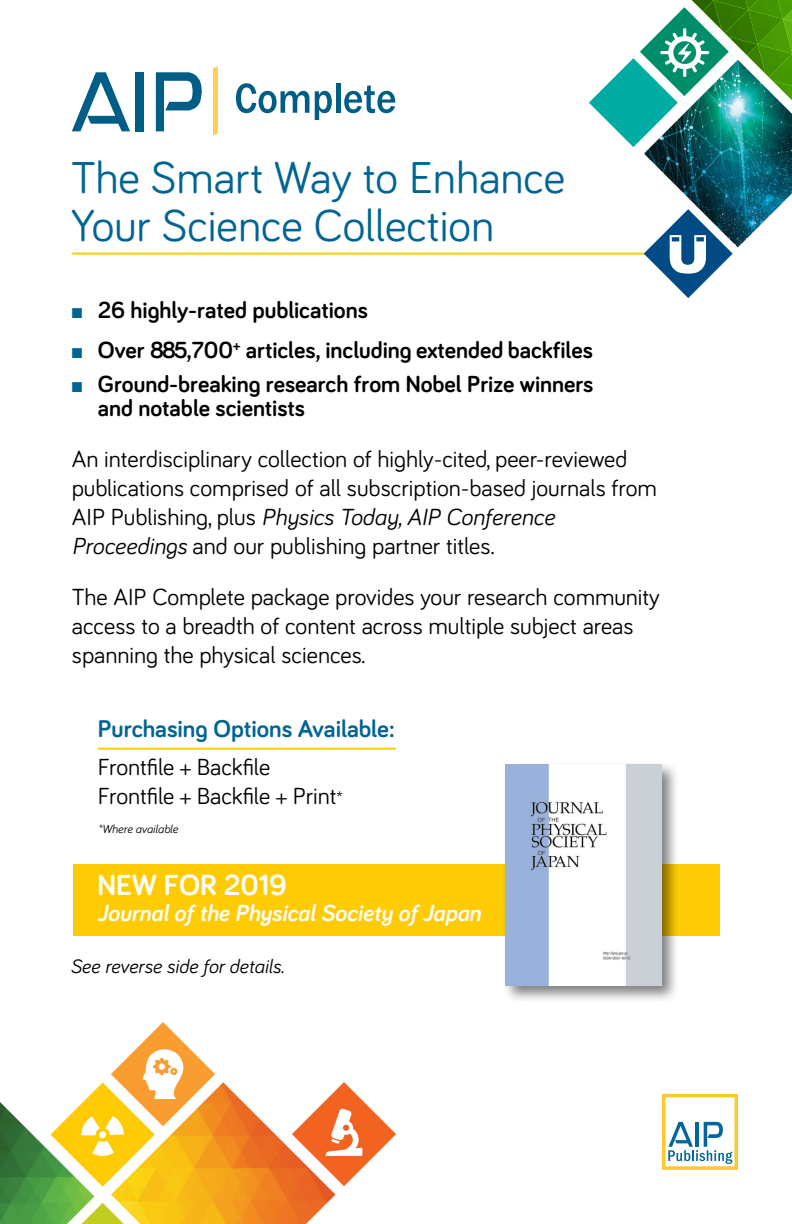
<style>
.page{position:relative;width:792px;height:1224px;background:#fff}
.page>*{position:absolute;margin:0;border:0;box-sizing:border-box;transform-origin:0 0}
.t1{font:46px/48px "Bariol";color:#006594}
.t2{font:700 30px "Bariol";color:#fff}
.t3{font:700 25px "Bariol";color:#006594}
.t4{font:24px/29px "Bariol";color:#000}
.t5{font:700 24px/24px "Bariol";color:#000}
.t6{font:italic 700 24px "Bariol";color:#fff}
.t7{font:italic 20px "Bariol";color:#000}
.t8{font:italic 12px "Bariol";color:#000}
.s1{color:#006594}
.s2{font-style:italic}
.s3{font-size:18px}
</style>
<div class="page">
<hr style="left:72px;top:253px;width:648px;height:2px;background:#ffcb05">
<div style="left:73px;top:864px;width:647px;height:72px;background:#ffcb05"></div>
<svg style="left:0;top:1022px;width:396px;height:202px"></svg>
<svg style="left:236px;top:83px;width:73px;height:30px"></svg>
<svg style="left:315px;top:91px;width:17px;height:29px"></svg>
<hr style="left:336px;top:84px;width:4px;height:29px;background:#005d85">
<svg style="left:344px;top:85px;width:51px;height:28px"></svg>
<svg style="left:72px;top:72px;width:58px;height:59px"></svg>
<div style="left:135px;top:72px;width:9px;height:59px;background:#005d85"></div>
<svg style="left:156px;top:72px;width:46px;height:59px"></svg>
<svg style="left:213px;top:66px;width:5px;height:69px"></svg>
<div style="left:502px;top:761px;width:178px;height:242px;background:#000;opacity:.5"></div>
<img style="left:506px;top:765px;width:156px;height:221px">
<svg style="left:662px;top:1094px;width:76px;height:76px"></svg>
<svg style="left:589px;top:0;width:203px;height:298px"></svg>
<hr style="left:98px;top:748px;width:298px;height:2px;background:#ffcb05">
<h1 class="t1" style="left:71px;top:152px;width:496px">The Smart Way to Enhance<br>Your Science Collection</h1>
<p class="t5" style="left:72px;top:297px;width:298px"><span class="s1">■</span> 26 highly-rated publications</p>
<p class="t5" style="left:72px;top:337px;width:523px"><span class="s1">■</span> Over 885,700<sup>+</sup> articles, including extended backfiles</p>
<p class="t5" style="left:98px;top:372px;width:497px;text-indent:-26px"><span class="s1">■</span> Ground-breaking research from Nobel Prize winners and notable scientists</p>
<p class="t4" style="left:72px;top:443px;width:587px">An interdisciplinary collection of highly-cited, peer-reviewed publications comprised of all subscription-based journals from AIP Publishing, plus <span class="s2">Physics Today, AIP Conference Proceedings</span> and our publishing partner titles.</p>
<p class="t4" style="left:72px;top:581px;width:589px">The AIP Complete package provides your research community access to a breadth of content across multiple subject areas spanning the physical sciences.</p>
<p class="t3" style="left:98px;top:712px;width:298px">Purchasing Options Available:</p>
<p class="t4" style="left:98px;top:751px;width:247px">Frontfile + Backfile<br>Frontfile + Backfile + Print<span class="s3">*</span></p>
<p class="t8" style="left:98px;top:821px;width:82px">*Where available</p>
<p class="t2" style="left:97px;top:864px;width:191px">NEW FOR 2019</p>
<p class="t6" style="left:97px;top:897px;width:385px">Journal of the Physical Society of Japan</p>
<p class="t7" style="left:70px;top:952px;width:215px">See reverse side for details.</p>
</div>
